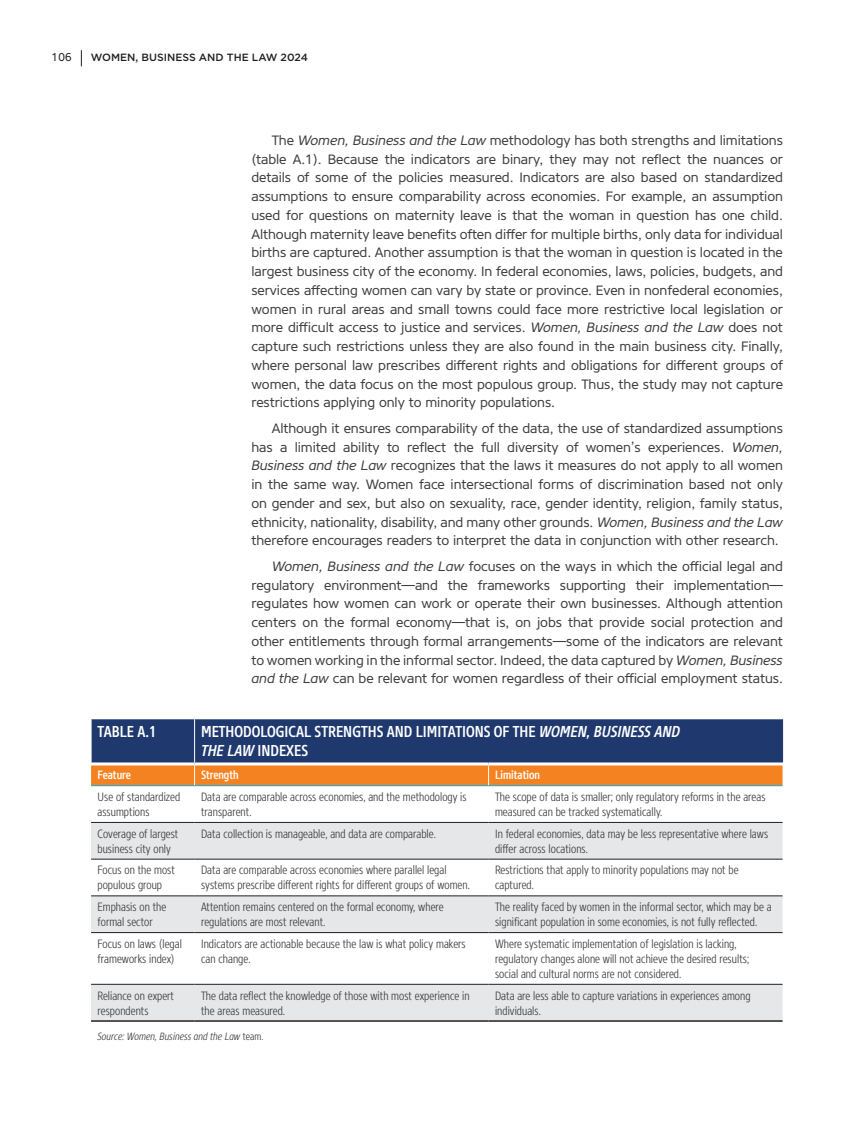
<style>
.page{position:relative;width:864px;height:1134px;background:#fff}
.page>*{position:absolute;margin:0;border:0;box-sizing:border-box;transform-origin:0 0}
.t1{font:500 15.75px/18.8px "Core Sans N57 Cn";color:#fff}
.t2{font:13.5px/18.8px "Core Sans N45";letter-spacing:-.005em;color:#3e3e3f;text-align:justify}
.t3{font:300 12px/15px "Core Sans N37 Cn";letter-spacing:.005em;color:#3e3e3f}
.t4{font:500 12px "Core Sans N57 Cn";color:#fff}
.t5{font:11.25px "Core Sans N45";color:#231f20}
.t6{font:italic 300 10.5px "Core Sans N37 Cn";letter-spacing:.01em;color:#3e3e3f}
.t7{font:500 10.5px "Gotham";color:#231f20}
.s1{font-style:italic}
.s2{font-style:normal}
</style>
<div class="page">
<svg style="left:81px;top:50px;width:1px;height:16px"></svg>
<svg style="left:91px;top:823px;width:692px;height:197px;fill:#e6e7e9"></svg>
<svg style="left:91px;top:719px;width:692px;height:66px;background:#645257"></svg>
<hr style="left:91px;top:719px;width:1px;height:43px;background:#fff">
<hr style="left:91px;top:762px;width:104px;height:3px;background:#fff">
<hr style="left:91px;top:822px;width:104px;height:1px;background:#231f20">
<hr style="left:195px;top:822px;width:294px;height:1px;background:#231f20">
<hr style="left:489px;top:822px;width:294px;height:1px;background:#231f20">
<hr style="left:91px;top:859px;width:104px;height:1px;background:#231f20">
<hr style="left:195px;top:859px;width:294px;height:1px;background:#231f20">
<hr style="left:489px;top:859px;width:294px;height:1px;background:#231f20">
<hr style="left:91px;top:896px;width:104px;height:1px;background:#231f20">
<hr style="left:195px;top:896px;width:294px;height:1px;background:#231f20">
<hr style="left:489px;top:896px;width:294px;height:1px;background:#231f20">
<hr style="left:91px;top:932px;width:104px;height:1px;background:#231f20">
<hr style="left:195px;top:932px;width:294px;height:1px;background:#231f20">
<hr style="left:489px;top:932px;width:294px;height:1px;background:#231f20">
<hr style="left:91px;top:984px;width:104px;height:1px;background:#231f20">
<hr style="left:195px;top:984px;width:294px;height:1px;background:#231f20">
<hr style="left:489px;top:984px;width:294px;height:1px;background:#231f20">
<hr style="left:91px;top:1020px;width:104px;height:2px;background:#231f20">
<hr style="left:195px;top:1020px;width:294px;height:2px;background:#231f20">
<hr style="left:489px;top:1020px;width:294px;height:2px;background:#231f20">
<hr style="left:782px;top:719px;width:1px;height:43px;background:#1e386f">
<hr style="left:195px;top:762px;width:294px;height:3px;background:#fff">
<hr style="left:489px;top:762px;width:294px;height:3px;background:#fff">
<hr style="left:194px;top:719px;width:1px;height:43px;background:#fff">
<hr style="left:91px;top:785px;width:104px;height:1px;background:#00aeef">
<hr style="left:195px;top:785px;width:294px;height:1px;background:#00aeef">
<hr style="left:489px;top:785px;width:294px;height:1px;background:#00aeef">
<p class="t5" style="left:51px;top:50px;width:22px">106</p>
<p class="t7" style="left:91px;top:51px;width:219px">WOMEN, BUSINESS AND THE LAW 2024</p>
<p class="t2" style="left:251px;top:131px;width:533px;text-indent:20px">The <span class="s1">Women, Business and the Law</span> methodology has both strengths and limitations (table A.1). Because the indicators are binary, they may not reflect the nuances or details of some of the policies measured. Indicators are also based on standardized assumptions to ensure comparability across economies. For example, an assumption used for questions on maternity leave is that the woman in question has one child.<br>Although maternity leave benefits often differ for multiple births, only data for individual births are captured. Another assumption is that the woman in question is located in the largest business city of the economy. In federal economies, laws, policies, budgets, and services affecting women can vary by state or province. Even in nonfederal economies, women in rural areas and small towns could face more restrictive local legislation or more difficult access to justice and services. <span class="s1">Women, Business and the Law</span> does not capture such restrictions unless they are also found in the main business city. Finally, where personal law prescribes different rights and obligations for different groups of women, the data focus on the most populous group. Thus, the study may not capture restrictions applying only to minority populations.</p>
<p class="t2" style="left:251px;top:419px;width:533px;text-indent:20px">Although it ensures comparability of the data, the use of standardized assumptions has a limited ability to reflect the full diversity of women’s experiences. <span class="s1">Women, Business and the Law</span> recognizes that the laws it measures do not apply to all women in the same way. Women face intersectional forms of discrimination based not only on gender and sex, but also on sexuality, race, gender identity, religion, family status, ethnicity, nationality, disability, and many other grounds. <span class="s1">Women, Business and the Law </span>therefore encourages readers to interpret the data in conjunction with other research.</p>
<p class="t2" style="left:251px;top:557px;width:533px;text-indent:20px"><span class="s1">Women, Business and the Law</span> focuses on the ways in which the official legal and regulatory environment—and the frameworks supporting their implementation— regulates how women can work or operate their own businesses. Although attention centers on the formal economy—that is, on jobs that provide social protection and other entitlements through formal arrangements—some of the indicators are relevant to women working in the informal sector. Indeed, the data captured by <span class="s1">Women, Business and the Law</span> can be relevant for women regardless of their official employment status.</p>
<p class="t1" style="left:98px;top:722px;width:61px">TABLE A.1</p>
<p class="t1" style="left:201px;top:722px;width:481px">METHODOLOGICAL STRENGTHS AND LIMITATIONS OF THE <span class="s1">WOMEN, BUSINESS AND<br>THE LAW</span> INDEXES</p>
<p class="t4" style="left:98px;top:767px;width:35px">Feature</p>
<p class="t4" style="left:201px;top:767px;width:39px">Strength</p>
<p class="t4" style="left:495px;top:767px;width:46px">Limitation</p>
<p class="t3" style="left:98px;top:789px;width:84px">Use of standardized assumptions</p>
<p class="t3" style="left:201px;top:789px;width:267px">Data are comparable across economies, and the methodology is transparent.</p>
<p class="t3" style="left:495px;top:789px;width:272px">The scope of data is smaller; only regulatory reforms in the areas measured can be tracked systematically.</p>
<p class="t3" style="left:98px;top:826px;width:82px">Coverage of largest business city only</p>
<p class="t3" style="left:201px;top:826px;width:236px">Data collection is manageable, and data are comparable.</p>
<p class="t3" style="left:495px;top:826px;width:275px">In federal economies, data may be less representative where laws differ across locations.</p>
<p class="t3" style="left:98px;top:863px;width:79px">Focus on the most populous group</p>
<p class="t3" style="left:201px;top:863px;width:270px">Data are comparable across economies where parallel legal systems prescribe different rights for different groups of women.</p>
<p class="t3" style="left:495px;top:863px;width:245px">Restrictions that apply to minority populations may not be captured.</p>
<p class="t3" style="left:98px;top:899px;width:70px">Emphasis on the formal sector</p>
<p class="t3" style="left:201px;top:899px;width:244px">Attention remains centered on the formal economy, where regulations are most relevant.</p>
<p class="t3" style="left:495px;top:899px;width:278px">The reality faced by women in the informal sector, which may be a significant population in some economies, is not fully reflected.</p>
<p class="t3" style="left:98px;top:936px;width:86px">Focus on laws (legal frameworks index)</p>
<p class="t3" style="left:201px;top:936px;width:266px">Indicators are actionable because the law is what policy makers can change.</p>
<p class="t3" style="left:495px;top:936px;width:256px">Where systematic implementation of legislation is lacking, regulatory changes alone will not achieve the desired results; social and cultural norms are not considered.</p>
<p class="t3" style="left:98px;top:988px;width:78px">Reliance on expert respondents</p>
<p class="t3" style="left:201px;top:988px;width:270px">The data reflect the knowledge of those with most experience in the areas measured.</p>
<p class="t3" style="left:495px;top:988px;width:257px">Data are less able to capture variations in experiences among individuals.</p>
<p class="t6" style="left:98px;top:1029px;width:167px">Source: Women, Business and the Law <span class="s2">team.</span></p>
</div>
